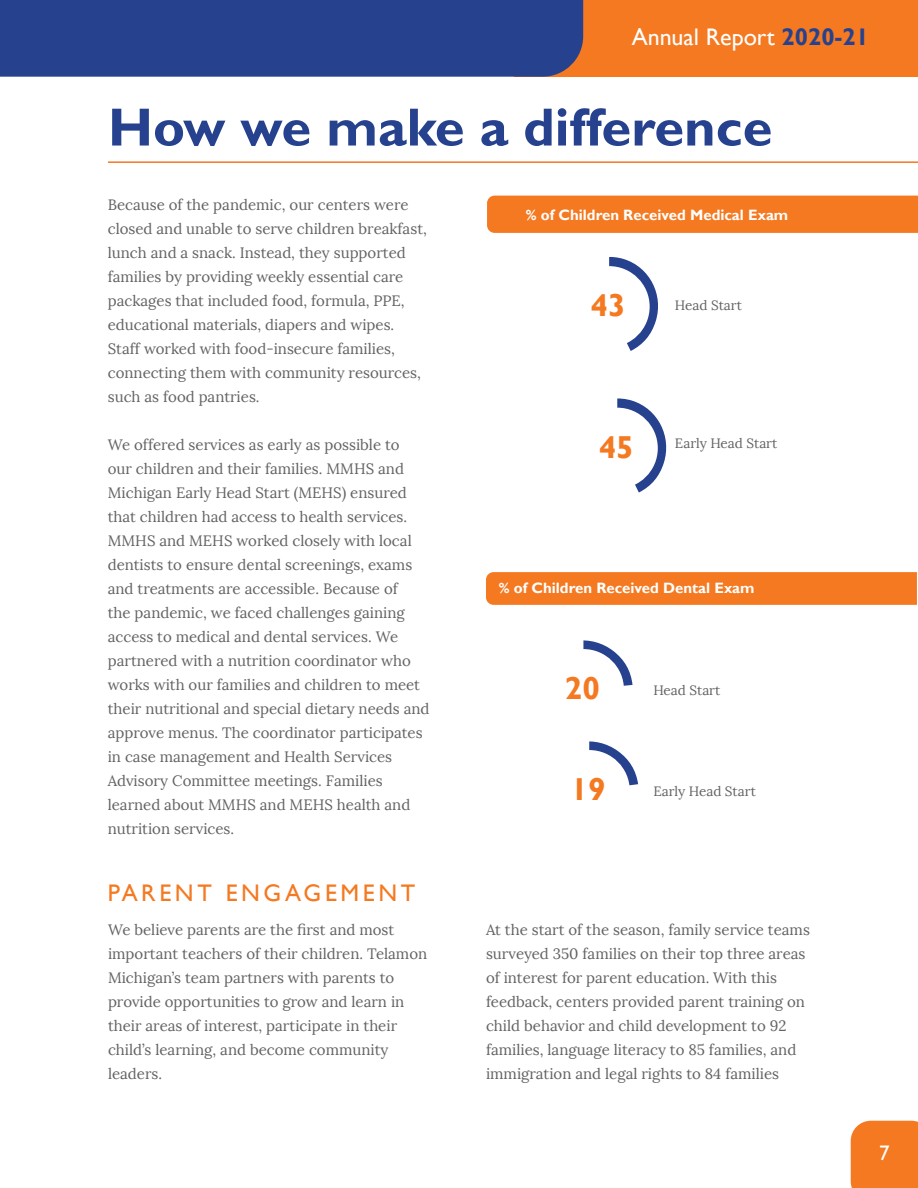
<style>
.page{position:relative;width:918px;height:1188px;background:#fff}
.page>*{position:absolute;margin:0;border:0;box-sizing:border-box;transform-origin:0 0}
.t1{font:700 54px "Gill Sans";color:#26428e}
.t2{font:700 31.65px "Gill Sans";color:#f47920}
.t3{font:24px "Gill Sans";color:#fff}
.t4{font:24px "Gill Sans";letter-spacing:.15em;color:#f47920}
.t5{font:21px "Gill Sans";color:#fff}
.t6{font:15px/24px "Lora";color:#636366}
.t7{font:700 15px "Gill Sans";color:#fff}
.t8{font:13.5px "Lora";color:#636366}
.s1{font-weight:700;color:#26428e}
</style>
<div class="page">
<div style="left:514px;top:0;width:404px;height:77px;background:#f47920"></div>
<div style="left:0;top:0;width:583px;height:77px;background:#26428e"></div>
<div style="left:851px;top:1121px;width:67px;height:67px;background:#f47920"></div>
<svg style="left:609px;top:257px;width:49px;height:94px"></svg>
<hr style="left:108px;top:161px;width:810px;height:2px;background:#f47920">
<div style="left:487px;top:196px;width:431px;height:37px;background:#f47920"></div>
<div style="left:486px;top:572px;width:431px;height:33px;background:#f47920"></div>
<svg style="left:583px;top:640px;width:55px;height:146px"></svg>
<svg style="left:617px;top:398px;width:50px;height:95px"></svg>
<p class="t3" style="left:632px;top:23px;width:239px">Annual Report <span class="s1">2020-21</span></p>
<p class="t1" style="left:108px;top:95px;width:666px">How we make a difference</p>
<p class="t6" style="left:108px;top:193px;width:321px">Because of the pandemic, our centers were closed and unable to serve children breakfast, lunch and a snack. Instead, they supported families by providing weekly essential care packages that included food, formula, PPE, educational materials, diapers and wipes.<br>Staff worked with food-insecure families, connecting them with community resources, such as food pantries.</p>
<p class="t6" style="left:108px;top:433px;width:323px">We offered services as early as possible to<br>our children and their families. MMHS and Michigan Early Head Start (MEHS) ensured that children had access to health services.<br>MMHS and MEHS worked closely with local dentists to ensure dental screenings, exams and treatments are accessible. Because of<br>the pandemic, we faced challenges gaining access to medical and dental services. We partnered with a nutrition coordinator who works with our families and children to meet their nutritional and special dietary needs and approve menus. The coordinator participates in case management and Health Services Advisory Committee meetings. Families learned about MMHS and MEHS health and nutrition services.</p>
<p class="t4" style="left:108px;top:878px;width:309px">PARENT ENGAGEMENT</p>
<p class="t6" style="left:108px;top:918px;width:321px">We believe parents are the first and most important teachers of their children. Telamon Michigan’s team partners with parents to provide opportunities to grow and learn in their areas of interest, participate in their child’s learning, and become community leaders.</p>
<p class="t7" style="left:526px;top:206px;width:264px">% of Children Received Medical Exam</p>
<p class="t2" style="left:591px;top:287px;width:37px">43</p>
<p class="t8" style="left:675px;top:297px;width:69px">Head Start</p>
<p class="t2" style="left:599px;top:428px;width:37px">45</p>
<p class="t8" style="left:675px;top:435px;width:104px">Early Head Start</p>
<p class="t7" style="left:499px;top:579px;width:257px">% of Children Received Dental Exam</p>
<p class="t2" style="left:565px;top:670px;width:37px">20</p>
<p class="t2" style="left:571px;top:770px;width:37px">19</p>
<p class="t8" style="left:653px;top:682px;width:69px">Head Start</p>
<p class="t8" style="left:653px;top:783px;width:104px">Early Head Start</p>
<p class="t6" style="left:486px;top:918px;width:325px">At the start of the season, family service teams surveyed 350 families on their top three areas of interest for parent education. With this feedback, centers provided parent training on child behavior and child development to 92 families, language literacy to 85 families, and immigration and legal rights to 84 families</p>
<p class="t5" style="left:879px;top:1141px;width:12px">7</p>
</div>
